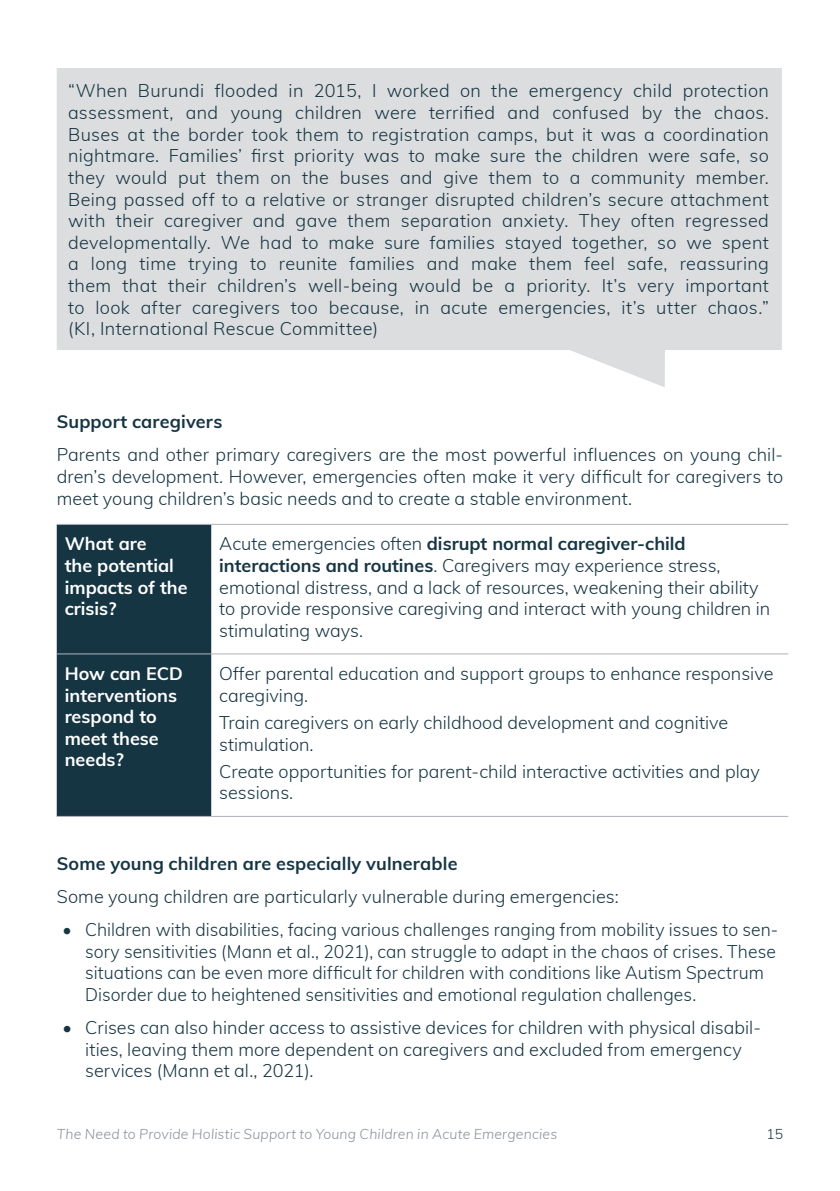
<style>
.page{position:relative;width:840px;height:1191px;background:#fff}
.page>*{position:absolute;margin:0;border:0;box-sizing:border-box;transform-origin:0 0}
.Paragraph_Style{font:300 18px/21.6px "Muli";letter-spacing:.005em;color:#163543;text-align:justify}
.TABLE_Paragraph_Styl{font:300 18px/21.6px "Muli";color:#163543}
.TABLE_Paragraph_Styl-2{font:700 18px/21.6px "Muli";color:#fff}
.Header_Level_3{font:700 18px "Muli";letter-spacing:.005em;color:#163543}
.t1{font:italic 300 14px "Muli";letter-spacing:.015em;color:#8a919a}
.t2{font:300 14px "Muli";color:#163543}
.s1{font-weight:700}
</style>
<div class="page">
<div style="left:57px;top:525px;width:154px;height:291px;background:#163543"></div>
<hr style="left:57px;top:524px;width:154px;height:1px;background:#afb2b8">
<hr style="left:211px;top:524px;width:576px;height:1px;background:#afb2b8">
<hr style="left:57px;top:653px;width:154px;height:1px;background:#afb2b8">
<hr style="left:211px;top:653px;width:576px;height:1px;background:#afb2b8">
<hr style="left:57px;top:816px;width:154px;height:1px;background:#afb2b8">
<hr style="left:211px;top:816px;width:576px;height:1px;background:#afb2b8">
<svg style="left:57px;top:68px;width:724px;height:319px;fill:#dcdddf"></svg>
<p class="Paragraph_Style" style="left:68px;top:79px;width:702px">“When Burundi flooded in 2015, I worked on the emergency child protection assessment, and young children were terrified and confused by the chaos.<br>Buses at the border took them to registration camps, but it was a coordination nightmare. Families’ first priority was to make sure the children were safe, so they would put them on the buses and give them to a community member.<br>Being passed off to a relative or stranger disrupted children’s secure attachment with their caregiver and gave them separation anxiety. They often regressed developmentally. We had to make sure families stayed together, so we spent a long time trying to reunite families and make them feel safe, reassuring them that their children’s well-being would be a priority. It’s very important to look after caregivers too because, in acute emergencies, it’s utter chaos.” (KI, International Rescue Committee)</p>
<p class="Header_Level_3" style="left:57px;top:409px;width:167px">Support caregivers</p>
<p class="Paragraph_Style" style="left:57px;top:443px;width:727px">Parents and other primary caregivers are the most powerful influences on young chil&shy;dren’s development. However, emergencies often make it very difficult for caregivers to meet young children’s basic needs and to create a stable environment.</p>
<p class="TABLE_Paragraph_Styl-2" style="left:65px;top:532px;width:124px">What are<br>the potential impacts of the crisis?</p>
<p class="TABLE_Paragraph_Styl" style="left:219px;top:532px;width:552px">Acute emergencies often <span class="s1">disrupt normal caregiver-child interactions and routines</span>. Caregivers may experience stress, emotional distress, and a lack of resources, weakening their ability to provide responsive caregiving and interact with young children in stimulating ways.</p>
<p class="TABLE_Paragraph_Styl-2" style="left:65px;top:662px;width:119px">How can ECD interventions respond to meet these needs?</p>
<p class="TABLE_Paragraph_Styl" style="left:219px;top:662px;width:555px">Offer parental education and support groups to enhance responsive caregiving.</p>
<p class="TABLE_Paragraph_Styl" style="left:219px;top:711px;width:510px">Train caregivers on early childhood development and cognitive stimulation.</p>
<p class="TABLE_Paragraph_Styl" style="left:219px;top:759px;width:542px">Create opportunities for parent-child interactive activities and play sessions.</p>
<p class="Header_Level_3" style="left:57px;top:850px;width:402px">Some young children are especially vulnerable</p>
<p class="Paragraph_Style" style="left:57px;top:885px;width:563px">Some young children are particularly vulnerable during emergencies:</p>
<p class="Paragraph_Style" style="left:85px;top:918px;width:694px;text-align:left;text-indent:-23px">• Children with disabilities, facing various challenges ranging from mobility issues to sen&shy;sory sensitivities (Mann et al., 2021), can struggle to adapt in the chaos of crises. These situations can be even more difficult for children with conditions like Autism Spectrum Disorder due to heightened sensitivities and emotional regulation challenges.</p>
<p class="Paragraph_Style" style="left:85px;top:1015px;width:677px;text-align:left;text-indent:-23px">• Crises can also hinder access to assistive devices for children with physical disabil&shy;ities, leaving them more dependent on caregivers and excluded from emergency services (Mann et al., 2021).</p>
<p class="t1" style="left:57px;top:1123px;width:501px">The Need to Provide Holistic Support to Young Children in Acute Emergencies</p>
<p class="t2" style="left:766px;top:1123px;width:18px">15</p>
</div>
